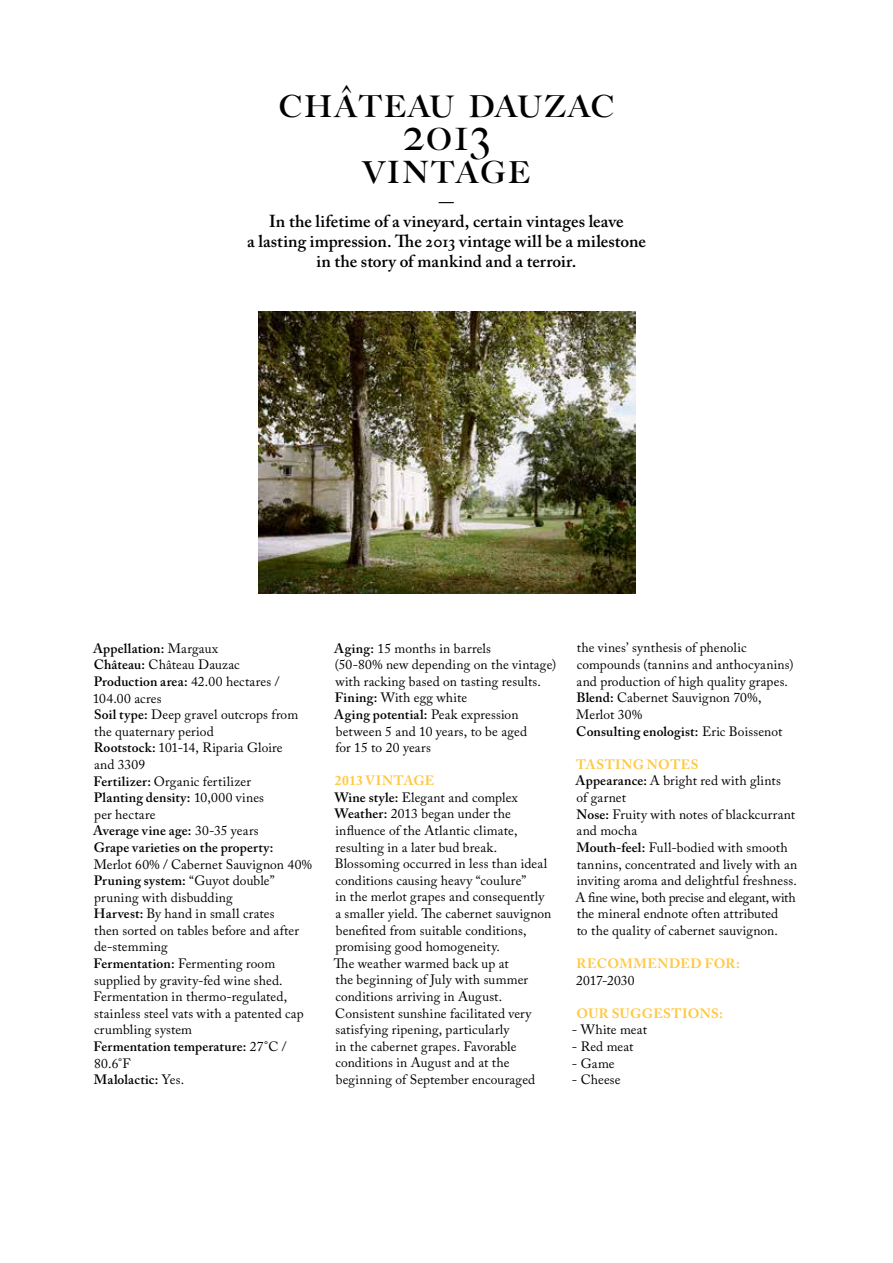
<style>
.page{position:relative;width:893px;height:1263px;background:#fff}
.page>*{position:absolute;margin:0;border:0;box-sizing:border-box;transform-origin:0 0}
.t1{font:43.5px/33px "Dauzac Exp";letter-spacing:.05em;color:#000;text-align:center}
.t2{font:20.25px "Adobe Caslon Pro";color:#000}
.t3{font:600 17.25px/20.2px "Adobe Caslon Pro";letter-spacing:.005em;color:#000;text-align:center}
.t4{font:13.5px/16.6px "Adobe Caslon Pro";letter-spacing:.01em;color:#000}
.t5{font:700 13.5px "Adobe Caslon Pro";letter-spacing:.03em;color:#ffc843}
.s1{font-weight:600}
.s2{font-weight:700;color:#ffc843}
</style>
<div class="page">
<img style="left:259px;top:312px;width:377px;height:281px">
<h1 class="t1" style="left:279px;top:88px;width:337px">CHÂTEAU DAUZAC<br>2013<br>VINTAGE</h1>
<h2 class="t2" style="left:439px;top:189px;width:17px">-</h2>
<p class="t3" style="left:247px;top:211px;width:400px">In the lifetime of a vineyard, certain vintages leave<br>a lasting impression. The 2013 vintage will be a milestone in the story of mankind and a terroir.</p>
<p class="t4" style="left:93px;top:640px;width:207px"><span class="s1">Appellation:</span> Margaux<br><span class="s1">Château:</span> Château Dauzac<br><span class="s1">Production area:</span> 42.00 hectares /<br>104.00 acres<br><span class="s1">Soil type:</span> Deep gravel outcrops from the quaternary period<br><span class="s1">Rootstock:</span> 101-14, Riparia Gloire and 3309<br><span class="s1">Fertilizer:</span> Organic fertilizer<br><span class="s1">Planting density:</span> 10,000 vines<br>per hectare<br><span class="s1">Average vine age:</span> 30-35 years<br><span class="s1">Grape varieties on the property:</span></p>
<p class="t4" style="left:94px;top:855px;width:220px">Merlot 60% / Cabernet Sauvignon 40%<br><span class="s1">Pruning system:</span> “Guyot double” pruning with disbudding<br><span class="s1">Harvest:</span> By hand in small crates<br>then sorted on tables before and after de-stemming<br><span class="s1">Fermentation:</span> Fermenting room supplied by gravity-fed wine shed.<br>Fermentation in thermo-regulated, stainless steel vats with a patented cap crumbling system<br><span class="s1">Fermentation temperature:</span> 27°C /<br>80.6°F<br><span class="s1">Malolactic:</span> Yes.</p>
<p class="t4" style="left:334px;top:640px;width:224px"><span class="s1">Aging:</span> 15 months in barrels<br>(50-80% new depending on the vintage) with racking based on tasting results.<br><span class="s1">Fining:</span> With egg white<br><span class="s1">Aging potential:</span> Peak expression between 5 and 10 years, to be aged<br>for 15 to 20 years</p>
<p class="t4" style="left:334px;top:772px;width:219px"><span class="s2">2013 VINTAGE<br></span><span class="s1">Wine style:</span> Elegant and complex <span class="s1">Weather:</span> 2013 began under the influence of the Atlantic climate, resulting in a later bud break.<br>Blossoming occurred in less than ideal conditions causing heavy “coulure”<br>in the merlot grapes and consequently a smaller yield. The cabernet sauvignon benefited from suitable conditions, promising good homogeneity.<br>The weather warmed back up at<br>the beginning of July with summer conditions arriving in August.<br>Consistent sunshine facilitated very satisfying ripening, particularly<br>in the cabernet grapes. Favorable conditions in August and at the beginning of September encouraged</p>
<p class="t4" style="left:576px;top:639px;width:219px">the vines’ synthesis of phenolic compounds (tannins and anthocyanins) and production of high quality grapes.<br><span class="s1">Blend:</span> Cabernet Sauvignon 70%,<br>Merlot 30%<br><span class="s1">Consulting enologist:</span> Eric Boissenot</p>
<p class="t4" style="left:575px;top:756px;width:223px"><span class="s2">TASTING NOTES<br></span><span class="s1">Appearance:</span> A bright red with glints<br>of garnet<br><span class="s1">Nose:</span> Fruity with notes of blackcurrant and mocha<br><span class="s1">Mouth-feel:</span> Full-bodied with smooth tannins, concentrated and lively with an inviting aroma and delightful freshness.<br>A fine wine, both precise and elegant, with the mineral endnote often attributed<br>to the quality of cabernet sauvignon.</p>
<p class="t5" style="left:576px;top:955px;width:165px">RECOMMENDED FOR:</p>
<p class="t4" style="left:576px;top:972px;width:60px">2017-2030</p>
<p class="t5" style="left:576px;top:1005px;width:148px">OUR SUGGESTIONS:</p>
<p class="t4" style="left:572px;top:1021px;width:77px">- White meat</p>
<p class="t4" style="left:572px;top:1038px;width:63px">- Red meat</p>
<p class="t4" style="left:572px;top:1054px;width:44px">- Game</p>
<p class="t4" style="left:572px;top:1071px;width:50px">- Cheese</p>
</div>
